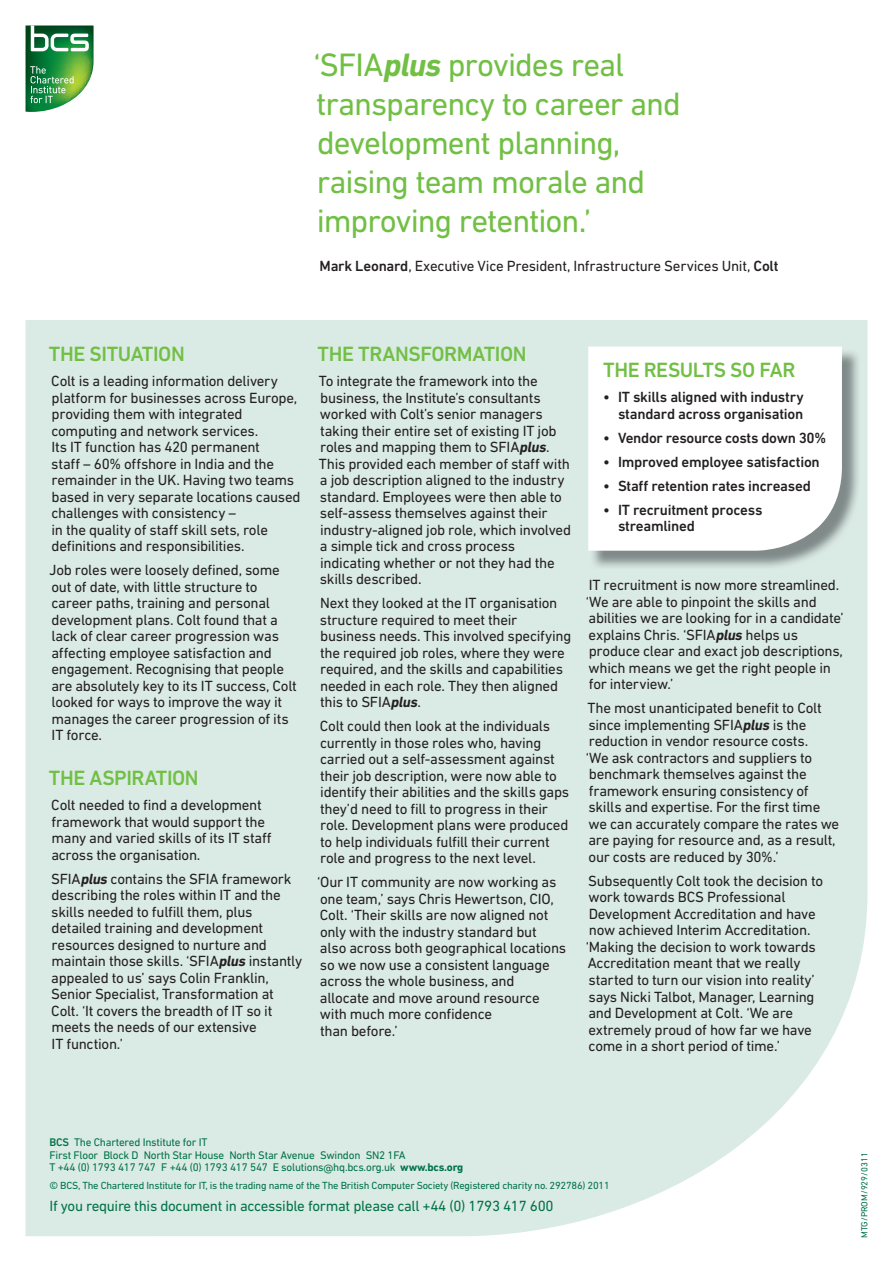
<style>
.page{position:relative;width:893px;height:1263px;background:#fff}
.page>*{position:absolute;margin:0;border:0;box-sizing:border-box;transform-origin:0 0}
.t1{font:33px/39px "DIN Next LT Pro";letter-spacing:-.03em;color:#71bf44}
.t2{font:500 21px "DIN Next LT Pro";letter-spacing:-.02em;color:#71bf44}
.t3{font:15px/16.5px "DIN Next LT Pro";letter-spacing:-.02em;color:#231f20}
.t4{font:500 15px/16.5px "DIN Next LT Pro";letter-spacing:-.015em;color:#231f20;text-align:right}
.t5{font:15px "DIN Next LT Pro";letter-spacing:-.02em;color:#007249}
.t6{font:11.25px/12.8px "DIN Next LT Pro";letter-spacing:-.02em;color:#007249}
.t7{font:10.5px "DIN Next LT Pro";letter-spacing:-.02em;color:#007249}
.t8{font:9px "DIN Next LT Pro";color:#007249}
.s1{font-weight:700;font-style:italic}
.s2{font-weight:500}
.s3{font-weight:700}
</style>
<div class="page">
<div style="left:26px;top:320px;width:841px;height:916px;background:#daeae4"></div>
<svg style="left:25px;top:25px;width:69px;height:87px"></svg>
<div style="left:861px;top:1143px;width:12px;height:95px;background:#fff"></div>
<img style="left:591px;top:349px;width:270px;height:220px">
<svg style="left:588px;top:347px;width:254px;height:204px"></svg>
<h1 class="t1" style="left:313px;top:45px;width:369px">‘SFIA<span class="s1">plus</span> provides real transparency to career and development planning, raising team morale and improving retention.’</h1>
<p class="t3" style="left:320px;top:257px;width:460px"><span class="s2">Mark Leonard</span>, Executive Vice President, Infrastructure Services Unit, <span class="s2">Colt</span></p>
<h2 class="t2" style="left:49px;top:342px;width:137px">THE SITUATION</h2>
<p class="t3" style="left:51px;top:373px;width:251px">Colt is a leading information delivery platform for businesses across Europe, providing them with integrated computing and network services.<br>Its IT function has 420 permanent<br>staff – 60% offshore in India and the remainder in the UK. Having two teams based in very separate locations caused challenges with consistency –<br>in the quality of staff skill sets, role definitions and responsibilities.</p>
<p class="t3" style="left:49px;top:562px;width:249px">Job roles were loosely defined, some out of date, with little structure to career paths, training and personal development plans. Colt found that a lack of clear career progression was affecting employee satisfaction and engagement. Recognising that people are absolutely key to its IT success, Colt looked for ways to improve the way it manages the career progression of its IT force.</p>
<h2 class="t2" style="left:49px;top:766px;width:151px">THE ASPIRATION</h2>
<p class="t3" style="left:51px;top:797px;width:222px">Colt needed to find a development framework that would support the many and varied skills of its IT staff across the organisation.</p>
<p class="t3" style="left:51px;top:870px;width:253px">SFIA<span class="s1">plus</span> contains the SFIA framework describing the roles within IT and the skills needed to fulfill them, plus detailed training and development resources designed to nurture and maintain those skills. ‘SFIA<span class="s1">plus</span> instantly appealed to us’ says Colin Franklin, Senior Specialist, Transformation at Colt. ‘It covers the breadth of IT so it meets the needs of our extensive<br>IT function.’</p>
<h2 class="t2" style="left:318px;top:342px;width:211px">THE TRANSFORMATION</h2>
<p class="t3" style="left:319px;top:373px;width:254px">To integrate the framework into the business, the Institute’s consultants worked with Colt’s senior managers taking their entire set of existing IT job roles and mapping them to SFIA<span class="s1">plus</span>.<br>This provided each member of staff with a job description aligned to the industry standard. Employees were then able to self-assess themselves against their industry-aligned job role, which involved a simple tick and cross process indicating whether or not they had the skills described.</p>
<p class="t3" style="left:320px;top:595px;width:253px">Next they looked at the IT organisation structure required to meet their business needs. This involved specifying the required job roles, where they were required, and the skills and capabilities needed in each role. They then aligned this to SFIA<span class="s1">plus</span>.</p>
<p class="t3" style="left:320px;top:718px;width:251px">Colt could then look at the individuals currently in those roles who, having carried out a self-assessment against their job description, were now able to identify their abilities and the skills gaps they’d need to fill to progress in their role. Development plans were produced to help individuals fulfill their current role and progress to the next level.</p>
<p class="t3" style="left:317px;top:874px;width:250px">‘Our IT community are now working as one team,’ says Chris Hewertson, CIO,<br>Colt. ‘Their skills are now aligned not only with the industry standard but<br>also across both geographical locations so we now use a consistent language across the whole business, and<br>allocate and move around resource with much more confidence<br>than before.’</p>
<h2 class="t2" style="left:603px;top:358px;width:194px">THE RESULTS SO FAR</h2>
<p class="t4" style="left:603px;top:389px;width:202px">• IT skills aligned with industry standard across organisation</p>
<p class="t4" style="left:603px;top:429px;width:225px">• Vendor resource costs down 30%</p>
<p class="t4" style="left:603px;top:453px;width:218px">• Improved employee satisfaction</p>
<p class="t4" style="left:603px;top:477px;width:209px">• Staff retention rates increased</p>
<p class="t4" style="left:618px;top:501px;width:146px;text-align:left;text-indent:-15px">• IT recruitment process streamlined</p>
<p class="t3" style="left:586px;top:577px;width:259px">IT recruitment is now more streamlined. ‘We are able to pinpoint the skills and abilities we are looking for in a candidate’ explains Chris. ‘SFIA<span class="s1">plus</span> helps us produce clear and exact job descriptions, which means we get the right people in for interview.’</p>
<p class="t3" style="left:586px;top:700px;width:255px">The most unanticipated benefit to Colt since implementing SFIA<span class="s1">plus</span> is the reduction in vendor resource costs.<br>‘We ask contractors and suppliers to benchmark themselves against the framework ensuring consistency of skills and expertise. For the first time we can accurately compare the rates we are paying for resource and, as a result, our costs are reduced by 30%.’</p>
<p class="t3" style="left:586px;top:872px;width:239px">Subsequently Colt took the decision to work towards BCS Professional Development Accreditation and have now achieved Interim Accreditation. ‘Making the decision to work towards Accreditation meant that we really started to turn our vision into reality’ says Nicki Talbot, Manager, Learning and Development at Colt. ‘We are extremely proud of how far we have come in a short period of time.’</p>
<p class="t6" style="left:50px;top:1135px;width:415px"><span class="s2">BCS</span> The Chartered Institute for IT<br>First Floor Block D North Star House North Star Avenue Swindon SN2 1FA<br>T +44 (0) 1793 417 747 F +44 (0) 1793 417 547 E solutions@hq.bcs.org.uk <span class="s3">www.bcs.org</span></p>
<p class="t7" style="left:50px;top:1180px;width:562px">© BCS, The Chartered Institute for IT, is the trading name of the The British Computer Society (Registered charity no. 292786) 2011</p>
<p class="t5" style="left:50px;top:1197px;width:506px">If you require this document in accessible format please call +44 (0) 1793 417 600</p>
<p class="t8" style="left:859px;top:1238px;width:87px;rotate:-90deg">MTG/PROM/929/0311</p>
</div>
